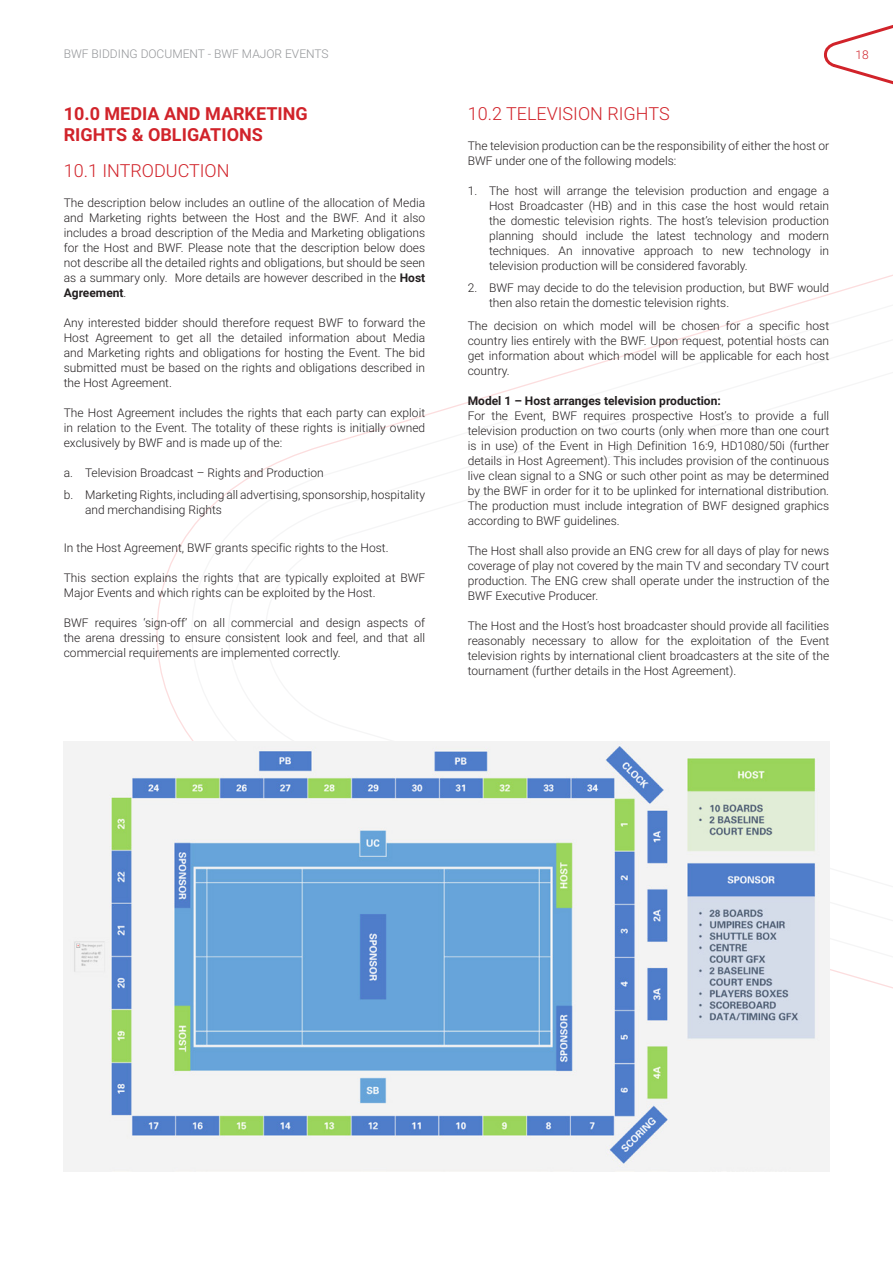
<style>
.page{position:relative;width:893px;height:1263px;background:#fff}
.page>*{position:absolute;margin:0;border:0;box-sizing:border-box;transform-origin:0 0}
.t1{font:700 18px/21px "Roboto";color:#d1232a}
.t2{font:300 18px "Roboto";color:#d1232a}
.t3{font:300 12px/15px "Roboto";color:#231f20;text-align:justify}
.t4{font:700 12px "Roboto";color:#231f20}
.t5{font:300 12px "Roboto";color:#939598}
.t6{font:300 12px "Roboto";color:#d1232a}
.s1{font-weight:700}
</style>
<div class="page">
<svg style="left:824px;top:25px;width:69px;height:60px"></svg>
<img style="left:64px;top:741px;width:765px;height:430px">
<p class="t5" style="left:64px;top:45px;width:266px">BWF BIDDING DOCUMENT - BWF MAJOR EVENTS</p>
<p class="t6" style="left:855px;top:46px;width:15px">18</p>
<h1 class="t1" style="left:64px;top:102px;width:245px">10.0 MEDIA AND MARKETING<br>RIGHTS &amp; OBLIGATIONS</h1>
<h1 class="t2" style="left:64px;top:158px;width:167px">10.1 INTRODUCTION</h1>
<p class="t3" style="left:64px;top:195px;width:363px">The description below includes an outline of the allocation of Media and Marketing rights between the Host and the BWF. And it also includes a broad description of the Media and Marketing obligations for the Host and BWF. Please note that the description below does not describe all the detailed rights and obligations, but should be seen as a summary only. More details are however described in the <span class="s1">Host Agreement</span>.</p>
<p class="t3" style="left:64px;top:315px;width:363px">Any interested bidder should therefore request BWF to forward the Host Agreement to get all the detailed information about Media and Marketing rights and obligations for hosting the Event. The bid submitted must be based on the rights and obligations described in the Host Agreement.</p>
<p class="t3" style="left:64px;top:405px;width:363px">The Host Agreement includes the rights that each party can exploit in relation to the Event. The totality of these rights is initially owned exclusively by BWF and is made up of the:</p>
<p class="t3" style="left:64px;top:461px;width:363px;line-height:22.5px">a. Television Broadcast – Rights and Production<br>b. Marketing Rights, including all advertising, sponsorship, hospitality</p>
<p class="t3" style="left:85px;top:502px;width:138px">and merchandising Rights</p>
<p class="t3" style="left:64px;top:540px;width:326px">In the Host Agreement, BWF grants specific rights to the Host.</p>
<p class="t3" style="left:64px;top:570px;width:363px">This section explains the rights that are typically exploited at BWF<br>Major Events and which rights can be exploited by the Host.</p>
<p class="t3" style="left:64px;top:615px;width:363px">BWF requires ‘sign-off’ on all commercial and design aspects of the arena dressing to ensure consistent look and feel, and that all commercial requirements are implemented correctly.</p>
<h1 class="t2" style="left:468px;top:101px;width:203px">10.2 TELEVISION RIGHTS</h1>
<p class="t3" style="left:468px;top:138px;width:363px">The television production can be the responsibility of either the host or<br>BWF under one of the following models:</p>
<p class="t3" style="left:489px;top:183px;width:342px;text-indent:-21px">1. The host will arrange the television production and engage a Host Broadcaster (HB) and in this case the host would retain the domestic television rights. The host’s television production planning should include the latest technology and modern techniques. An innovative approach to new technology in television production will be considered favorably.</p>
<p class="t3" style="left:489px;top:280px;width:342px;text-indent:-21px">2. BWF may decide to do the television production, but BWF would then also retain the domestic television rights.</p>
<p class="t3" style="left:468px;top:318px;width:363px">The decision on which model will be chosen for a specific host country lies entirely with the BWF. Upon request, potential hosts can get information about which model will be applicable for each host country.</p>
<p class="t4" style="left:468px;top:392px;width:255px">Model 1 – Host arranges television production:</p>
<p class="t3" style="left:468px;top:408px;width:363px">For the Event, BWF requires prospective Host’s to provide a full television production on two courts (only when more than one court is in use) of the Event in High Definition 16:9, HD1080/50i (further details in Host Agreement). This includes provision of the continuous live clean signal to a SNG or such other point as may be determined by the BWF in order for it to be uplinked for international distribution.<br>The production must include integration of BWF designed graphics according to BWF guidelines.</p>
<p class="t3" style="left:468px;top:543px;width:363px">The Host shall also provide an ENG crew for all days of play for news coverage of play not covered by the main TV and secondary TV court production. The ENG crew shall operate under the instruction of the BWF Executive Producer.</p>
<p class="t3" style="left:468px;top:618px;width:363px">The Host and the Host’s host broadcaster should provide all facilities reasonably necessary to allow for the exploitation of the Event television rights by international client broadcasters at the site of the tournament (further details in the Host Agreement).</p>
</div>
